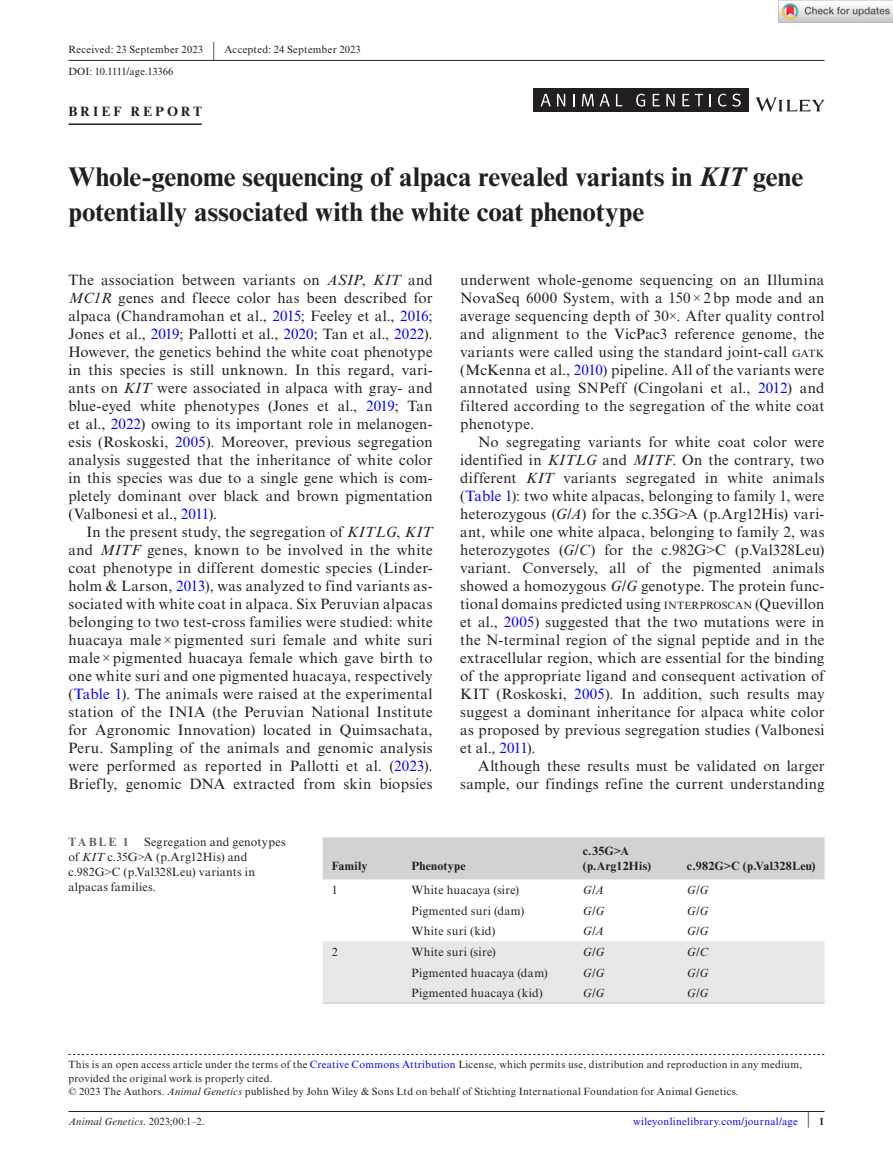
<style>
.page{position:relative;width:893px;height:1174px;background:#fff}
.page>*{position:absolute;margin:0;border:0;box-sizing:border-box;transform-origin:0 0}
.t1{font:700 27px/34.5px "Times New Roman MT Std";letter-spacing:-.005em;color:#231f20}
.t2{font:15px/18px "Times New Roman MT Std";letter-spacing:.015em;color:#231f20;text-align:justify}
.t3{font:700 13.5px "Times New Roman MT Std";letter-spacing:.22em;color:#231f20}
.t4{font:12px/15px "Times New Roman MT Std";letter-spacing:.025em;color:#231f20}
.t5{font:700 12px/15px "Times New Roman MT Std";letter-spacing:.02em;color:#231f20}
.t6{font:italic 12px "Times New Roman MT Std";color:#231f20}
.t7{font:700 12px "Times New Roman MT Std";letter-spacing:.155em;color:#636366}
.t8{font:10.5px/13.5px "Times New Roman MT Std";letter-spacing:.025em;color:#231f20}
.t9{font:10.5px "Times New Roman MT Std";letter-spacing:.025em;color:#00f}
.t10{font:italic 10.5px "Times New Roman MT Std";letter-spacing:.025em;color:#231f20}
.s1{font-size:19.65px}
.s2{font-style:italic}
.s3{color:#00f}
.s4{font-family:"Times New Roman"}
.s5{font-size:10.5px}
.s6{font-style:normal}
.s7{font-size:17.4px;color:#231f20}
.s8{font-weight:700;color:#231f20}
</style>
<div class="page">
<hr style="left:68px;top:1111px;width:756px;height:1px;background:#231f20">
<svg style="left:756px;top:97px;width:68px;height:15px"></svg>
<div style="left:533px;top:88px;width:215px;height:24px;background:#231f20"></div>
<svg style="left:541px;top:94px;width:10px;height:12px"></svg>
<svg style="left:557px;top:94px;width:8px;height:12px"></svg>
<svg style="left:573px;top:94px;width:1px;height:12px"></svg>
<svg style="left:582px;top:94px;width:28px;height:12px"></svg>
<svg style="left:616px;top:94px;width:6px;height:12px"></svg>
<svg style="left:636px;top:94px;width:9px;height:13px"></svg>
<svg style="left:653px;top:94px;width:7px;height:12px"></svg>
<svg style="left:666px;top:94px;width:9px;height:12px"></svg>
<svg style="left:682px;top:94px;width:7px;height:12px"></svg>
<svg style="left:695px;top:94px;width:8px;height:12px"></svg>
<svg style="left:709px;top:94px;width:2px;height:12px"></svg>
<svg style="left:718px;top:94px;width:23px;height:13px"></svg>
<hr style="left:68px;top:60px;width:756px;height:1px;background:#231f20">
<hr style="left:68px;top:123px;width:134px;height:2px;background:#231f20">
<svg style="left:68px;top:1054px;width:756px;height:1px"></svg>
<div style="left:323px;top:837px;width:501px;height:42px;background:#d1d2d4"></div>
<div style="left:323px;top:941px;width:501px;height:61px;background:#e6e7e9"></div>
<hr style="left:323px;top:1002px;width:79px;height:1px;background:#d1d2d4">
<hr style="left:402px;top:1002px;width:172px;height:1px;background:#d1d2d4">
<hr style="left:574px;top:1002px;width:104px;height:1px;background:#d1d2d4">
<hr style="left:678px;top:1002px;width:146px;height:1px;background:#d1d2d4">
<img style="left:779px;top:0;width:114px;height:23px">
<p class="t8" style="left:68px;top:39px;width:294px;line-height:22.2px">Received: 23 September 2023 <span class="s1">|</span> Accepted: 24 September 2023<br>DOI: 10.1111/age.13366</p>
<p class="t3" style="left:68px;top:103px;width:135px">BRIEF REPORT</p>
<h1 class="t1" style="left:68px;top:159px;width:736px">Whole-genome sequencing of alpaca revealed variants in <span class="s2">KIT</span> gene potentially associated with the white coat phenotype</h1>
<p class="t2" style="left:68px;top:271px;width:366px">The association between variants on <span class="s2">ASIP</span>, <span class="s2">KIT</span> and <span class="s2">MC1R</span> genes and fleece color has been described for alpaca (Chandramohan et al., <span class="s3">2015</span>; Feeley et al., <span class="s3">2016</span>; Jones et al., <span class="s3">2019</span>; Pallotti et al., <span class="s3">2020</span>; Tan et al., <span class="s3">2022</span>).<br>However, the genetics behind the white coat phenotype in this species is still unknown. In this regard, vari&shy;ants on <span class="s2">KIT</span> were associated in alpaca with gray- and blue-eyed white phenotypes (Jones et al., <span class="s3">2019</span>; Tan et al., <span class="s3">2022</span>) owing to its important role in melanogen&shy;esis (Roskoski, <span class="s3">2005</span>). Moreover, previous segregation analysis suggested that the inheritance of white color in this species was due to a single gene which is com&shy;pletely dominant over black and brown pigmentation (Valbonesi et al., <span class="s3">2011</span>).</p>
<p class="t2" style="left:68px;top:523px;width:366px;text-indent:18px">In the present study, the segregation of <span class="s2">KITLG</span>, <span class="s2">KIT </span>and <span class="s2">MITF</span> genes, known to be involved in the white coat phenotype in different domestic species (Linder&shy;holm &amp; Larson, <span class="s3">2013</span>), was analyzed to find variants as&shy;sociated with white coat in alpaca. Six Peruvian alpacas belonging to two test-cross families were studied: white huacaya male <span class="s4">×</span> pigmented suri female and white suri male <span class="s4">×</span> pigmented huacaya female which gave birth to one white suri and one pigmented huacaya, respectively (<span class="s3">Table 1</span>). The animals were raised at the experimental station of the INIA (the Peruvian National Institute for Agronomic Innovation) located in Quimsachata, Peru. Sampling of the animals and genomic analysis were performed as reported in Pallotti et al. (<span class="s3">2023</span>).<br>Briefly, genomic DNA extracted from skin biopsies</p>
<p class="t2" style="left:460px;top:271px;width:366px">underwent whole-genome sequencing on an Illumina NovaSeq 6000 System, with a 150 <span class="s4">×</span> 2 bp mode and an average sequencing depth of 30<span class="s4">×</span>. After quality control and alignment to the VicPac3 reference genome, the variants were called using the standard joint-call <span class="s5">GATK </span>(McKenna et al., <span class="s3">2010</span>) pipeline. All of the variants were annotated using SNPeff (Cingolani et al., <span class="s3">2012</span>) and filtered according to the segregation of the white coat phenotype.</p>
<p class="t2" style="left:460px;top:433px;width:366px;text-indent:18px">No segregating variants for white coat color were identified in <span class="s2">KITLG</span> and <span class="s2">MITF</span>. On the contrary, two different <span class="s2">KIT</span> variants segregated in white animals (<span class="s3">Table 1</span>): two white alpacas, belonging to family 1, were heterozygous (<span class="s2">G/A</span>) for the c.35G<span class="s4">&gt;</span>A (p.Arg12His) vari&shy;ant, while one white alpaca, belonging to family 2, was heterozygotes (<span class="s2">G/C</span>) for the c.982G<span class="s4">&gt;</span>C (p.Val328Leu) variant. Conversely, all of the pigmented animals showed a homozygous <span class="s2">G/G</span> genotype. The protein func&shy;tional domains predicted using <span class="s5">INTERPROSCAN</span> (Quevillon et al., <span class="s3">2005</span>) suggested that the two mutations were in the N-terminal region of the signal peptide and in the extracellular region, which are essential for the binding of the appropriate ligand and consequent activation of KIT (Roskoski, <span class="s3">2005</span>). In addition, such results may suggest a dominant inheritance for alpaca white color as proposed by previous segregation studies (Valbonesi et al., <span class="s3">2011</span>).</p>
<p class="t2" style="left:460px;top:757px;width:366px;text-align:right">Although these results must be validated on larger sample, our findings refine the current understanding</p>
<p class="t4" style="left:68px;top:834px;width:219px;text-indent:76px">Segregation and genotypes of <span class="s2">KIT</span> c.35G<span class="s4">&gt;</span>A (p.Arg12His) and c.982G<span class="s4">&gt;</span>C (p.Val328Leu) variants in alpacas families.</p>
<p class="t7" style="left:68px;top:834px;width:62px">TABLE 1</p>
<p class="t5" style="left:332px;top:858px;width:37px">Family</p>
<p class="t5" style="left:411px;top:858px;width:56px">Phenotype</p>
<p class="t5" style="left:583px;top:843px;width:70px">c.35G<span class="s4">&gt;</span>A (p.Arg12His)</p>
<p class="t5" style="left:687px;top:858px;width:130px">c.982G<span class="s4">&gt;</span>C (p.Val328Leu)</p>
<p class="t4" style="left:332px;top:882px;width:7px">1</p>
<p class="t4" style="left:411px;top:882px;width:109px">White huacaya (sire)</p>
<p class="t6" style="left:583px;top:883px;width:22px">G/A</p>
<p class="t6" style="left:687px;top:883px;width:23px">G/G</p>
<p class="t4" style="left:411px;top:903px;width:115px">Pigmented suri (dam)</p>
<p class="t6" style="left:583px;top:903px;width:23px">G/G</p>
<p class="t6" style="left:687px;top:903px;width:23px">G/G</p>
<p class="t4" style="left:411px;top:923px;width:86px">White suri (kid)</p>
<p class="t6" style="left:583px;top:924px;width:22px">G/A</p>
<p class="t6" style="left:687px;top:924px;width:23px">G/G</p>
<p class="t4" style="left:332px;top:944px;width:7px">2</p>
<p class="t4" style="left:411px;top:944px;width:86px">White suri (sire)</p>
<p class="t6" style="left:583px;top:945px;width:23px">G/G</p>
<p class="t6" style="left:687px;top:945px;width:23px">G/C</p>
<p class="t4" style="left:411px;top:965px;width:138px">Pigmented huacaya (dam)</p>
<p class="t6" style="left:583px;top:965px;width:23px">G/G</p>
<p class="t6" style="left:687px;top:965px;width:23px">G/G</p>
<p class="t4" style="left:411px;top:985px;width:133px">Pigmented huacaya (kid)</p>
<p class="t6" style="left:583px;top:986px;width:23px">G/G</p>
<p class="t6" style="left:687px;top:986px;width:23px">G/G</p>
<p class="t8" style="left:68px;top:1058px;width:735px">This is an open access article under the terms of the <span class="s3">Creative Commons Attribution</span> License, which permits use, distribution and reproduction in any medium, provided the original work is properly cited.<br>© 2023 The Authors. <span class="s2">Animal Genetics</span> published by John Wiley &amp; Sons Ltd on behalf of Stichting International Foundation for Animal Genetics.</p>
<p class="t10" style="left:68px;top:1115px;width:138px">Animal Genetics<span class="s6">. 2023;00:1–2.</span></p>
<p class="t9" style="left:633px;top:1115px;width:193px">wileyonlinelibrary.com/journal/age <span class="s7">|</span> <span class="s8">1</span></p>
</div>
